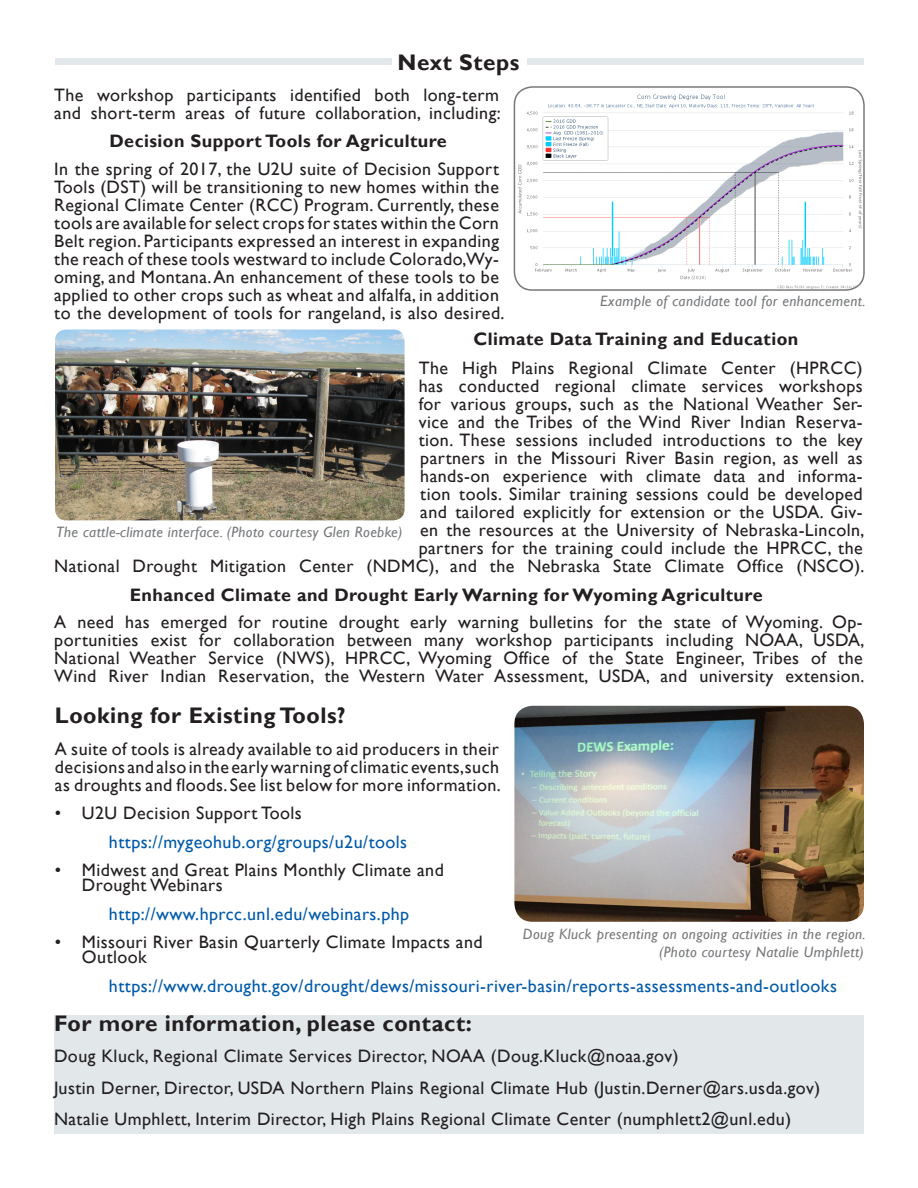
<style>
.page{position:relative;width:918px;height:1188px;background:#fff}
.page>*{position:absolute;margin:0;border:0;box-sizing:border-box;transform-origin:0 0}
.Body{font:700 22.5px "Gill Sans";letter-spacing:.025em;color:#231f20}
.Body-2{font:18px/18px "Gill Sans";letter-spacing:.025em;color:#231f20}
.Body-3{font:18px "Gill Sans";letter-spacing:.025em;color:#015aaa}
.Body-4{font:700 18px "Gill Sans";letter-spacing:.025em;color:#231f20}
.t1{font:italic 15px "Gill Sans";letter-spacing:.025em;color:#76787b}
</style>
<div class="page">
<div style="left:54px;top:1015px;width:810px;height:119px;background:#e2e7ea"></div>
<img style="left:514px;top:706px;width:350px;height:216px">
<img style="left:55px;top:330px;width:350px;height:190px">
<img style="left:514px;top:91px;width:350px;height:198px">
<div style="left:514px;top:86px;width:351px;height:205px;border:2px solid #76787b;border-radius:18px"></div>
<div style="left:55px;top:58px;width:337px;height:7px;background:#e2e7ea"></div>
<div style="left:527px;top:58px;width:337px;height:7px;background:#e2e7ea"></div>
<p class="Body" style="left:398px;top:48px;width:123px">Next Steps</p>
<p class="Body-2" style="left:54px;top:86px;width:448px">The workshop participants identified both long-term and short-term areas of future collaboration, including:</p>
<p class="Body-2" style="left:54px;top:160px;width:452px">In the spring of 2017, the U2U suite of Decision Support Tools (DST) will be transitioning to new homes within the Regional Climate Center (RCC) Program. Currently, these tools are available for select crops for states within the Corn Belt region. Participants expressed an interest in expanding the reach of these tools westward to include Colorado, Wy&shy;oming, and Montana. An enhancement of these tools to be applied to other crops such as wheat and alfalfa, in addition to the development of tools for rangeland, is also desired.</p>
<p class="Body-2" style="left:54px;top:359px;width:812px;text-align:right">The High Plains Regional Climate Center (HPRCC)<br>has conducted regional climate services workshops<br>for various groups, such as the National Weather Ser-<br>vice and the Tribes of the Wind River Indian Reserva-<br>tion. These sessions included introductions to the key<br>partners in the Missouri River Basin region, as well as<br>hands-on experience with climate data and informa-<br>tion tools. Similar training sessions could be developed<br>and tailored explicitly for extension or the USDA. Giv-<br>en the resources at the University of Nebraska-Lincoln,<br>partners for the training could include the HPRCC, the<br>National Drought Mitigation Center (NDMC), and the Nebraska State Climate Office (NSCO).</p>
<p class="Body-2" style="left:54px;top:613px;width:812px;text-align:justify">A need has emerged for routine drought early warning bulletins for the state of Wyoming. Op&shy;portunities exist for collaboration between many workshop participants including NOAA, USDA, National Weather Service (NWS), HPRCC, Wyoming Office of the State Engineer, Tribes of the Wind River Indian Reservation, the Western Water Assessment, USDA, and university extension.</p>
<p class="Body" style="left:55px;top:702px;width:292px">Looking for Existing Tools?</p>
<p class="Body-2" style="left:55px;top:740px;width:447px;text-align:justify">A suite of tools is already available to aid producers in their decisions and also in the early warning of climatic events, such as droughts and floods. See list below for more information.</p>
<p class="Body-2" style="left:55px;top:804px;width:248px">• U2U Decision Support Tools</p>
<p class="Body-3" style="left:109px;top:831px;width:300px">https://mygeohub.org/groups/u2u/tools</p>
<p class="Body-2" style="left:82px;top:863px;width:363px;line-height:15px;text-indent:-27px">• Midwest and Great Plains Monthly Climate and<br>Drought Webinars</p>
<p class="Body-3" style="left:109px;top:903px;width:302px">http://www.hprcc.unl.edu/webinars.php</p>
<p class="Body-2" style="left:82px;top:935px;width:402px;line-height:15px;text-indent:-27px">• Missouri River Basin Quarterly Climate Impacts and<br>Outlook</p>
<p class="Body-3" style="left:109px;top:975px;width:729px">https://www.drought.gov/drought/dews/missouri-river-basin/reports-assessments-and-outlooks</p>
<p class="Body" style="left:54px;top:1010px;width:419px">For more information, please contact:</p>
<p class="Body-2" style="left:54px;top:1048px;width:626px">Doug Kluck, Regional Climate Services Director, NOAA (Doug.Kluck@noaa.gov)</p>
<p class="Body-2" style="left:54px;top:1079px;width:768px">Justin Derner, Director, USDA Northern Plains Regional Climate Hub (Justin.Derner@ars.usda.gov)</p>
<p class="Body-2" style="left:54px;top:1111px;width:739px">Natalie Umphlett, Interim Director, High Plains Regional Climate Center (numphlett2@unl.edu)</p>
<p class="Body-4" style="left:109px;top:130px;width:339px">Decision Support Tools for Agriculture</p>
<p class="t1" style="left:600px;top:293px;width:267px">Example of candidate tool for enhancement.</p>
<p class="Body-4" style="left:473px;top:328px;width:326px">Climate Data Training and Education</p>
<p class="t1" style="left:56px;top:523px;width:348px">The cattle-climate interface. (Photo courtesy Glen Roebke)</p>
<p class="Body-4" style="left:130px;top:584px;width:634px">Enhanced Climate and Drought Early Warning for Wyoming Agriculture</p>
<p class="t1" style="left:523px;top:925px;width:344px">Doug Kluck presenting on ongoing activities in the region.</p>
<p class="t1" style="left:659px;top:943px;width:206px">(Photo courtesy Natalie Umphlett)</p>
</div>
